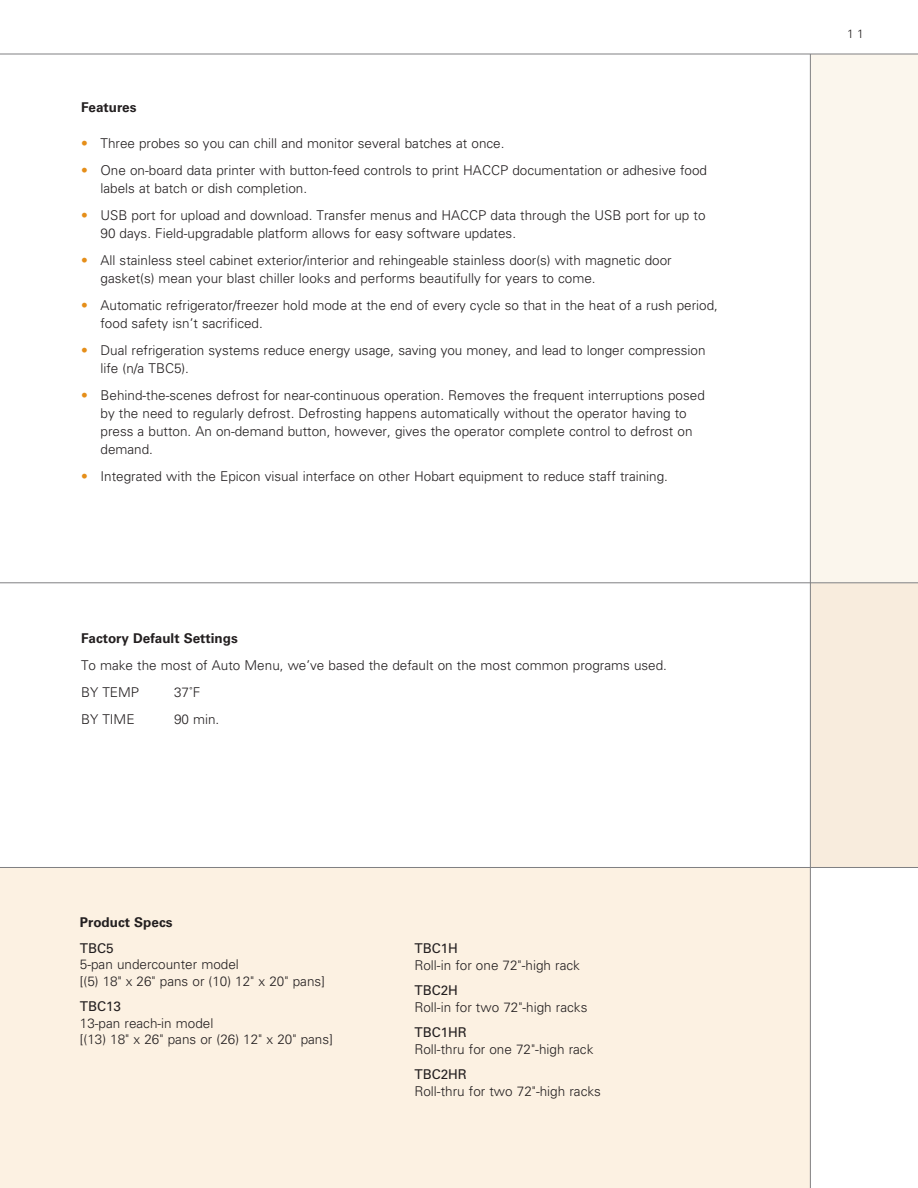
<style>
.page{position:relative;width:918px;height:1188px;background:#fff}
.page>*{position:absolute;margin:0;border:0;box-sizing:border-box;transform-origin:0 0}
.t1{font:300 13.5px/18px "Univers";color:#231f20}
.t2{font:700 13.5px "Univers";color:#231f20}
.t3{font:300 12px "Univers";color:#231f20}
.s1{color:#e58e19}
.s2{font-weight:400}
.s3{font-stretch:condensed}
</style>
<div class="page">
<div style="left:810px;top:54px;width:108px;height:528px;background:#fbf6ed"></div>
<div style="left:810px;top:583px;width:108px;height:284px;background:#f8ecdd"></div>
<div style="left:0;top:868px;width:810px;height:320px;background:#fcf1e2"></div>
<hr style="left:0;top:54px;width:918px;height:1px;background:#808083">
<hr style="left:810px;top:54px;width:1px;height:1134px;background:#808083">
<hr style="left:0;top:582px;width:918px;height:1px;background:#808083">
<hr style="left:0;top:867px;width:918px;height:1px;background:#808083">
<p class="t2" style="left:81px;top:100px;width:57px">Features</p>
<p class="t1" style="left:81px;top:135px;width:425px"><span class="s1">•</span> Three probes so you can chill and monitor several batches at once.</p>
<p class="t1" style="left:100px;top:162px;width:608px;text-indent:-20px"><span class="s1">•</span> One on-board data printer with button-feed controls to print HACCP documentation or adhesive food labels at batch or dish completion.</p>
<p class="t1" style="left:100px;top:207px;width:607px;text-indent:-19px"><span class="s1">•</span> USB port for upload and download. Transfer menus and HACCP data through the USB port for up to<br>90 days. Field-upgradable platform allows for easy software updates.</p>
<p class="t1" style="left:100px;top:252px;width:573px;text-indent:-19px"><span class="s1">•</span> All stainless steel cabinet exterior/interior and rehingeable stainless door(s) with magnetic door gasket(s) mean your blast chiller looks and performs beautifully for years to come.</p>
<p class="t1" style="left:100px;top:297px;width:619px;text-indent:-19px"><span class="s1">•</span> Automatic refrigerator/freezer hold mode at the end of every cycle so that in the heat of a rush period, food safety isn’t sacrificed.</p>
<p class="t1" style="left:100px;top:342px;width:607px;text-indent:-19px"><span class="s1">•</span> Dual refrigeration systems reduce energy usage, saving you money, and lead to longer compression life (n/a TBC5).</p>
<p class="t1" style="left:100px;top:387px;width:606px;text-indent:-19px"><span class="s1">•</span> Behind-the-scenes defrost for near-continuous operation. Removes the frequent interruptions posed by the need to regularly defrost. Defrosting happens automatically without the operator having to press a button. An on-demand button, however, gives the operator complete control to defrost on demand.</p>
<p class="t1" style="left:81px;top:468px;width:589px"><span class="s1">•</span> Integrated with the Epicon visual interface on other Hobart equipment to reduce staff training.</p>
<p class="t2" style="left:81px;top:631px;width:158px">Factory Default Settings</p>
<p class="t1" style="left:81px;top:657px;width:588px">To make the most of Auto Menu, we’ve based the default on the most common programs used.</p>
<p class="t1" style="left:81px;top:684px;width:60px">BY TEMP</p>
<p class="t1" style="left:174px;top:684px;width:28px">37˚F</p>
<p class="t1" style="left:81px;top:711px;width:55px">BY TIME</p>
<p class="t1" style="left:174px;top:711px;width:47px">90 min.</p>
<p class="t2" style="left:80px;top:915px;width:94px">Product Specs</p>
<p class="t1" style="left:80px;top:940px;width:247px;line-height:16.5px"><span class="s2">TBC5<br></span>5-pan undercounter model<br>[(5) 18" x 26<span class="s3">"</span> pans or (10) 12<span class="s3">"</span> x 20<span class="s3">"</span> pans]</p>
<p class="t1" style="left:80px;top:998px;width:255px;line-height:16.5px"><span class="s2">TBC13<br></span>13-pan reach-in model<br>[(13) 18<span class="s3">"</span> x 26<span class="s3">"</span> pans or (26) 12<span class="s3">"</span> x 20<span class="s3">"</span> pans]</p>
<p class="t1" style="left:414px;top:940px;width:167px;line-height:16.5px"><span class="s2">TBC1H<br></span>Roll-in for one 72<span class="s3">"</span>-high rack</p>
<p class="t1" style="left:414px;top:982px;width:174px;line-height:16.5px"><span class="s2">TBC2H<br></span>Roll-in for two 72<span class="s3">"</span>-high racks</p>
<p class="t1" style="left:414px;top:1024px;width:180px;line-height:16.5px"><span class="s2">TBC1HR<br></span>Roll-thru for one 72<span class="s3">"</span>-high rack</p>
<p class="t1" style="left:414px;top:1066px;width:188px;line-height:16.5px"><span class="s2">TBC2HR<br></span>Roll-thru for two 72<span class="s3">"</span>-high racks</p>
<p class="t3" style="left:847px;top:26px;width:18px">1 1</p>
</div>
